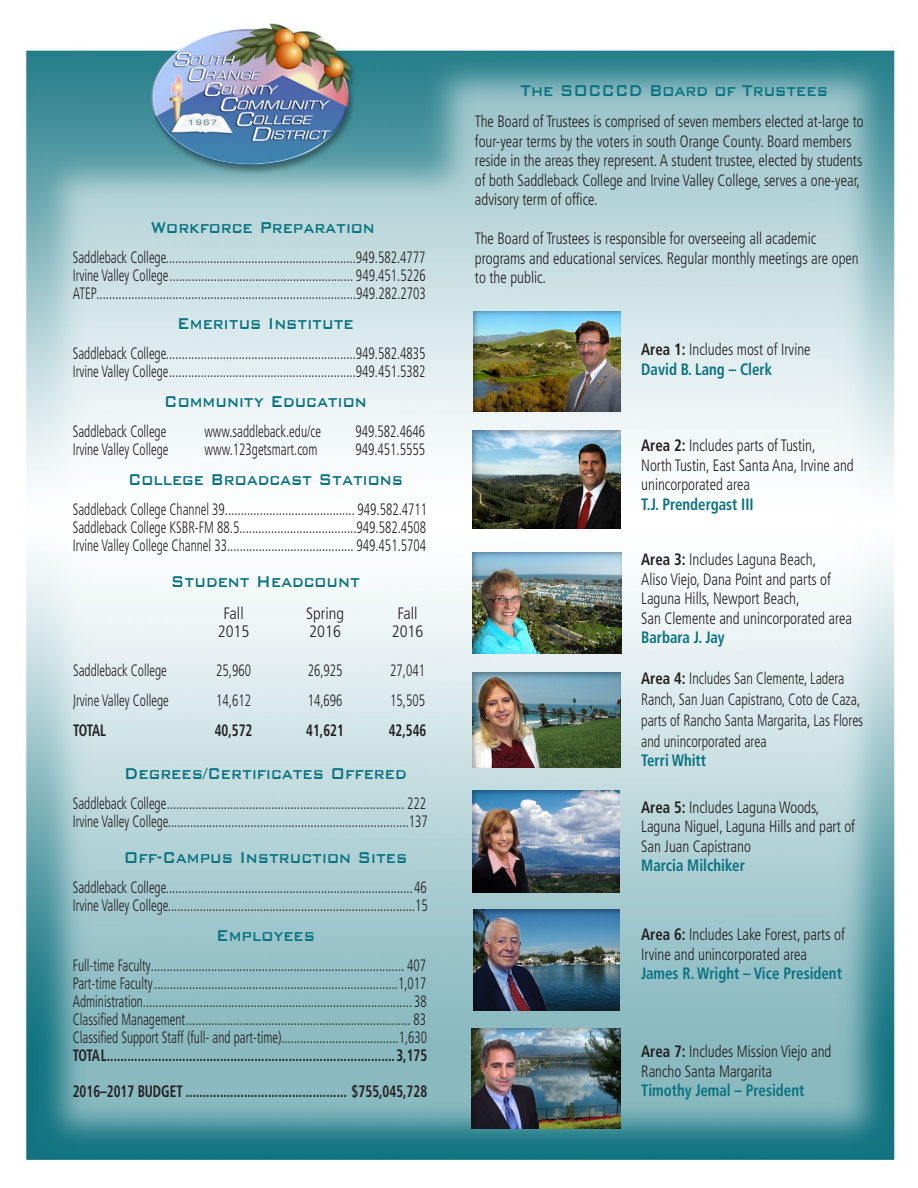
<style>
.page{position:relative;width:918px;height:1188px;background:#fff}
.page>*{position:absolute;margin:0;border:0;box-sizing:border-box;transform-origin:0 0}
.t1{font:500 21px "Bank Gothic";color:#0a7381;scale:.8 1}
.t2{font:300 condensed 16.5px "Frutiger";color:#231f20;scale:.8 1}
.t3{font:300 condensed 16.5px/19.5px "Frutiger";color:#231f20;scale:.9 1}
.t4{font:300 condensed 16.5px/21px "Frutiger";color:#231f20;scale:.85 1}
.t5{font:700 condensed 16.5px "Frutiger";color:#0a7381;scale:.9 1}
.t6{font:700 condensed 16.5px "Frutiger";color:#231f20;scale:.8 1}
.t7{font:700 condensed 16.5px "Frutiger";letter-spacing:-.02em;color:#231f20;scale:.8 1}
.t8{font:300 condensed 16.5px "Frutiger";color:#231f20}
.s1{font-weight:700}
</style>
<div class="page">
<img style="left:25px;top:23px;width:870px;height:1138px">
<div style="left:474px;top:311px;width:147px;height:102px;background:#231f20;opacity:.35"></div>
<div style="left:471px;top:1028px;width:150px;height:102px;background:#231f20;opacity:.35"></div>
<div style="left:472px;top:672px;width:150px;height:100px;background:#231f20;opacity:.35"></div>
<div style="left:472px;top:430px;width:150px;height:101px;background:#231f20;opacity:.35"></div>
<div style="left:473px;top:909px;width:147px;height:102px;background:#231f20;opacity:.35"></div>
<div style="left:472px;top:551px;width:150px;height:105px;background:#231f20;opacity:.35"></div>
<div style="left:471px;top:790px;width:150px;height:102px;background:#231f20;opacity:.35"></div>
<p class="t1" style="left:151px;top:211px;width:282px">Workforce Preparation</p>
<p class="t2" style="left:73px;top:247px;width:443px">Saddleback College............................................................949.582.4777</p>
<p class="t2" style="left:73px;top:265px;width:443px">Irvine Valley College.......................................................... 949.451.5226</p>
<p class="t2" style="left:73px;top:283px;width:443px">ATEP..................................................................................949.282.2703</p>
<p class="t1" style="left:177px;top:307px;width:222px">Emeritus Institute</p>
<p class="t2" style="left:73px;top:343px;width:443px">Saddleback College............................................................949.582.4835</p>
<p class="t2" style="left:73px;top:361px;width:443px">Irvine Valley College...........................................................949.451.5382</p>
<p class="t1" style="left:164px;top:385px;width:255px">Community Education</p>
<p class="t2" style="left:73px;top:421px;width:119px">Saddleback College</p>
<p class="t2" style="left:204px;top:421px;width:147px">www.saddleback.edu/ce</p>
<p class="t2" style="left:355px;top:421px;width:89px">949.582.4646</p>
<p class="t2" style="left:73px;top:439px;width:121px">Irvine Valley College</p>
<p class="t2" style="left:205px;top:439px;width:142px">www.123getsmart.com</p>
<p class="t2" style="left:355px;top:439px;width:89px">949.451.5555</p>
<p class="t1" style="left:128px;top:463px;width:345px">College Broadcast Stations</p>
<p class="t2" style="left:73px;top:499px;width:445px">Saddleback College Channel 39......................................... 949.582.4711</p>
<p class="t2" style="left:73px;top:517px;width:443px">Saddleback College KSBR-FM 88.5.....................................949.582.4508</p>
<p class="t2" style="left:73px;top:535px;width:443px">Irvine Valley College Channel 33........................................ 949.451.5704</p>
<p class="t1" style="left:171px;top:565px;width:238px">Student Headcount</p>
<p class="t8" style="left:224px;top:604px;width:22px">Fall</p>
<p class="t8" style="left:306px;top:604px;width:39px">Spring</p>
<p class="t8" style="left:398px;top:604px;width:22px">Fall</p>
<p class="t8" style="left:218px;top:622px;width:33px">2015</p>
<p class="t8" style="left:309px;top:622px;width:33px">2016</p>
<p class="t8" style="left:392px;top:622px;width:33px">2016</p>
<p class="t2" style="left:73px;top:661px;width:119px">Saddleback College</p>
<p class="t2" style="left:216px;top:661px;width:45px">25,960</p>
<p class="t2" style="left:308px;top:661px;width:45px">26,925</p>
<p class="t2" style="left:390px;top:661px;width:45px">27,041</p>
<p class="t2" style="left:73px;top:691px;width:121px">Irvine Valley College</p>
<p class="t2" style="left:216px;top:691px;width:45px">14,612</p>
<p class="t2" style="left:308px;top:691px;width:45px">14,696</p>
<p class="t2" style="left:390px;top:691px;width:45px">15,505</p>
<p class="t6" style="left:73px;top:720px;width:43px">TOTAL</p>
<p class="t6" style="left:215px;top:720px;width:49px">40,572</p>
<p class="t6" style="left:306px;top:720px;width:49px">41,621</p>
<p class="t6" style="left:389px;top:720px;width:49px">42,546</p>
<p class="t2" style="left:73px;top:691px;width:5px">,</p>
<p class="t1" style="left:124px;top:757px;width:355px">Degrees/Certificates Offered</p>
<p class="t2" style="left:73px;top:793px;width:443px">Saddleback College........................................................................... 222</p>
<p class="t2" style="left:73px;top:811px;width:445px">Irvine Valley College............................................................................137</p>
<p class="t1" style="left:124px;top:841px;width:356px">Off-Campus Instruction Sites</p>
<p class="t2" style="left:73px;top:877px;width:444px">Saddleback College..............................................................................46</p>
<p class="t2" style="left:73px;top:895px;width:445px">Irvine Valley College..............................................................................15</p>
<p class="t1" style="left:216px;top:919px;width:125px">Employees</p>
<p class="t2" style="left:73px;top:955px;width:443px">Full-time Faculty................................................................................ 407</p>
<p class="t2" style="left:73px;top:973px;width:444px">Part-time Faculty.............................................................................1,017</p>
<p class="t2" style="left:73px;top:991px;width:444px">Administration..................................................................................... 38</p>
<p class="t2" style="left:73px;top:1009px;width:443px">Classified Management....................................................................... 83</p>
<p class="t2" style="left:73px;top:1027px;width:445px">Classified Support Staff (full- and part-time).....................................1,630</p>
<p class="t7" style="left:73px;top:1045px;width:445px">TOTAL....................................................................................3,175</p>
<p class="t6" style="left:73px;top:1081px;width:445px">2016–2017 BUDGET ............................................... $755,045,728</p>
<p class="t1" style="left:521px;top:74px;width:386px">The SOCCCD Board of Trustees</p>
<p class="t3" style="left:475px;top:112px;width:434px">The Board of Trustees is comprised of seven members elected at-large to four-year terms by the voters in south Orange County. Board members reside in the areas they represent. A student trustee, elected by students of both Saddleback College and Irvine Valley College, serves a one-year, advisory term of office.</p>
<p class="t3" style="left:475px;top:229px;width:381px">The Board of Trustees is responsible for overseeing all academic</p>
<p class="t3" style="left:475px;top:249px;width:428px">programs and educational services. Regular monthly meetings are open</p>
<p class="t3" style="left:475px;top:268px;width:81px">to the public.</p>
<p class="t3" style="left:641px;top:340px;width:190px"><span class="s1">Area 1:</span> Includes most of Irvine</p>
<p class="t5" style="left:641px;top:359px;width:147px">David B. Lang – Clerk</p>
<p class="t3" style="left:641px;top:436px;width:195px"><span class="s1">Area 2:</span> Includes parts of Tustin,</p>
<p class="t3" style="left:641px;top:456px;width:238px">North Tustin, East Santa Ana, Irvine and unincorporated area</p>
<p class="t5" style="left:641px;top:494px;width:126px">T.J. Prendergast III</p>
<p class="t3" style="left:641px;top:550px;width:196px"><span class="s1">Area 3:</span> Includes Laguna Beach,</p>
<p class="t3" style="left:641px;top:570px;width:212px">Aliso Viejo, Dana Point and parts of<br>Laguna Hills, Newport Beach,</p>
<p class="t3" style="left:641px;top:609px;width:236px">San Clemente and unincorporated area</p>
<p class="t5" style="left:641px;top:628px;width:94px">Barbara J. Jay</p>
<p class="t4" style="left:641px;top:668px;width:263px"><span class="s1">Area 4:</span> Includes San Clemente, Ladera Ranch, San Juan Capistrano, Coto de Caza, parts of Rancho Santa Margarita, Las Flores and unincorporated area</p>
<p class="t5" style="left:641px;top:751px;width:73px">Terri Whitt</p>
<p class="t3" style="left:641px;top:798px;width:199px"><span class="s1">Area 5:</span> Includes Laguna Woods,</p>
<p class="t3" style="left:641px;top:817px;width:239px">Laguna Niguel, Laguna Hills and part of</p>
<p class="t3" style="left:641px;top:837px;width:123px">San Juan Capistrano</p>
<p class="t5" style="left:641px;top:856px;width:117px">Marcia Milchiker</p>
<p class="t3" style="left:641px;top:925px;width:228px"><span class="s1">Area 6:</span> Includes Lake Forest, parts of</p>
<p class="t3" style="left:641px;top:945px;width:186px">Irvine and unincorporated area</p>
<p class="t5" style="left:641px;top:964px;width:224px">James R. Wright – Vice President</p>
<p class="t3" style="left:641px;top:1042px;width:213px"><span class="s1">Area 7:</span> Includes Mission Viejo and<br>Rancho Santa Margarita</p>
<p class="t5" style="left:641px;top:1081px;width:183px">Timothy Jemal – President</p>
</div>
